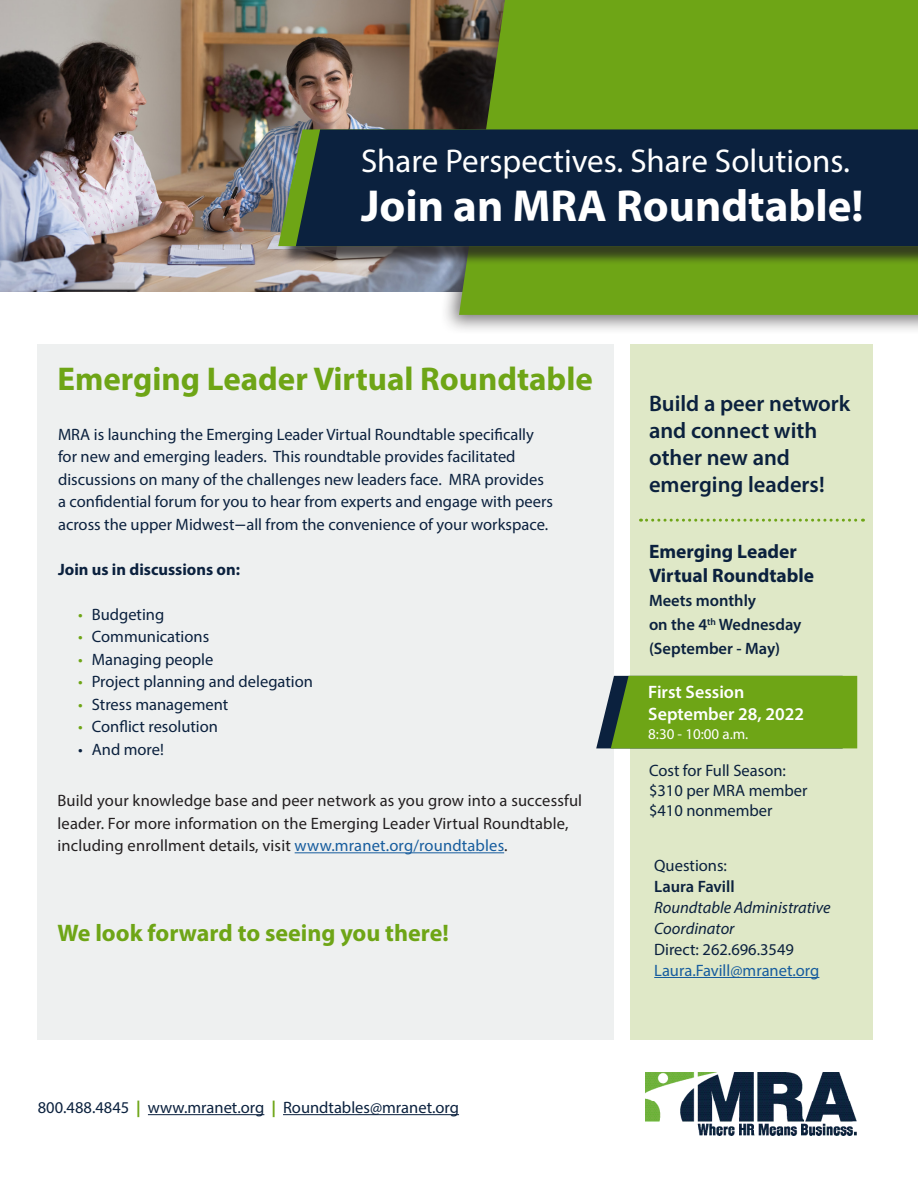
<style>
.page{position:relative;width:918px;height:1188px;background:#fff}
.page>*{position:absolute;margin:0;border:0;box-sizing:border-box;transform-origin:0 0}
.t1{font:700 45px "Myriad Pro";color:#fff}
.t2{font:33px "Myriad Pro";color:#fff}
.t3{font:700 33px "Myriad Pro";color:#6ea516}
.t4{font:700 24px "Myriad Pro";color:#6ea516}
.t5{font:600 22.5px/27px "Myriad Pro";color:#0b213e}
.t6{font:700 19.5px/24px "Myriad Pro";color:#0b213e}
.t7{font:600 18px/21.6px "Myriad Pro";color:#fff}
.t8{font:16.5px/22.5px "Myriad Pro";color:#0b213e}
.t9{font:16.5px/22.5px "Myriad Pro";letter-spacing:.01em;color:#231f20}
.t10{font:600 16.5px/24px "Myriad Pro";color:#0b213e}
.t11{font:italic 16.5px/21px "Myriad Pro";color:#0b213e}
.t12{font:16.5px "Myriad Pro";color:#175d9e}
.t13{font:700 16.5px "Myriad Pro";color:#0b213e}
.t14{font:15px "Myriad Pro";color:#fff}
.s1{font-family:"Niveau Grotesk"}
.s2{color:#6ea516}
.s3{color:#175d9e}
.s4{font-weight:700;color:#6ea516}
</style>
<div class="page">
<div style="left:38px;top:345px;width:576px;height:695px;background:#eef0f0"></div>
<div style="left:630px;top:345px;width:243px;height:695px;background:#dfe8c7"></div>
<svg style="left:596px;top:676px;width:261px;height:72px;background:#6ca01f"></svg>
<img style="left:0;top:0;width:440px;height:292px">
<div style="left:440px;top:0;width:478px;height:335px;background:#231f20;opacity:.6"></div>
<div style="left:459px;top:0;width:459px;height:315px;background:#6ea516"></div>
<div style="left:281px;top:132px;width:637px;height:133px;background:#231f20;opacity:.75"></div>
<svg style="left:278px;top:129px;width:18px;height:117px;background:#779270"></svg>
<div style="left:296px;top:129px;width:622px;height:117px;background:#0b213e"></div>
<hr style="left:295px;top:852px;width:209px;height:1px;background:#175d9e">
<img style="left:645px;top:1073px;width:212px;height:62px">
<hr style="left:654px;top:977px;width:165px;height:1px;background:#175d9e">
<hr style="left:148px;top:1114px;width:116px;height:1px;background:#0b213e">
<hr style="left:283px;top:1114px;width:176px;height:1px;background:#0b213e">
<svg style="left:640px;top:519px;width:223px;height:3px"></svg>
<p class="t2" style="left:361px;top:141px;width:491px">Share Perspectives. Share Solutions.</p>
<p class="t1" style="left:361px;top:177px;width:504px">Join an MRA Roundtable!</p>
<p class="t3" style="left:58px;top:358px;width:537px">Emerging Leader Virtual Roundtable</p>
<p class="t8" style="left:58px;top:423px;width:496px">MRA is launching the Emerging Leader Virtual Roundtable specifically for new and emerging leaders. This roundtable provides facilitated discussions on many of the challenges new leaders face. MRA provides a confidential forum for you to hear from experts and engage with peers across the upper Midwest<span class="s1">—</span>all from the convenience of your workspace.</p>
<p class="t13" style="left:58px;top:559px;width:184px">Join us in discussions on:</p>
<p class="t8" style="left:78px;top:603px;width:88px"><span class="s2">•</span> Budgeting</p>
<p class="t8" style="left:78px;top:625px;width:132px"><span class="s2">•</span> Communications</p>
<p class="t8" style="left:78px;top:648px;width:137px"><span class="s2">•</span> Managing people</p>
<p class="t8" style="left:78px;top:670px;width:236px"><span class="s2">•</span> Project planning and delegation</p>
<p class="t8" style="left:78px;top:693px;width:152px"><span class="s2">•</span> Stress management</p>
<p class="t8" style="left:78px;top:715px;width:141px"><span class="s2">•</span> Conflict resolution</p>
<p class="t8" style="left:78px;top:738px;width:87px">• And more!</p>
<p class="t9" style="left:58px;top:789px;width:526px">Build your knowledge base and peer network as you grow into a successful leader. For more information on the Emerging Leader Virtual Roundtable, including enrollment details, visit <span class="s3">www.mranet.org/roundtables</span>.</p>
<p class="t4" style="left:58px;top:917px;width:393px">We look forward to seeing you there!</p>
<p class="t8" style="left:38px;top:1096px;width:423px">800.488.4845 <span class="s4">|</span> www.mranet.org <span class="s4">|</span> Roundtables@mranet.org</p>
<p class="t5" style="left:649px;top:390px;width:203px">Build a peer network and connect with other new and emerging leaders!</p>
<p class="t6" style="left:649px;top:539px;width:167px">Emerging Leader<br>Virtual Roundtable</p>
<p class="t10" style="left:649px;top:588px;width:154px">Meets monthly<br>on the 4<sup>th</sup> Wednesday (September - May)</p>
<p class="t7" style="left:648px;top:681px;width:157px">First Session<br>September 28, 2022</p>
<p class="t14" style="left:648px;top:725px;width:102px">8:30 - 10:00 a.m.</p>
<p class="t8" style="left:649px;top:760px;width:160px;line-height:19.8px">Cost for Full Season: $310 per MRA member $410 nonmember</p>
<p class="t8" style="left:654px;top:854px;width:74px">Questions:</p>
<p class="t10" style="left:654px;top:874px;width:82px">Laura Favill</p>
<p class="t11" style="left:654px;top:897px;width:178px">Roundtable Administrative<br>Coordinator</p>
<p class="t8" style="left:654px;top:938px;width:141px">Direct: 262.696.3549</p>
<p class="t12" style="left:654px;top:960px;width:167px">Laura.Favill@mranet.org</p>
</div>
